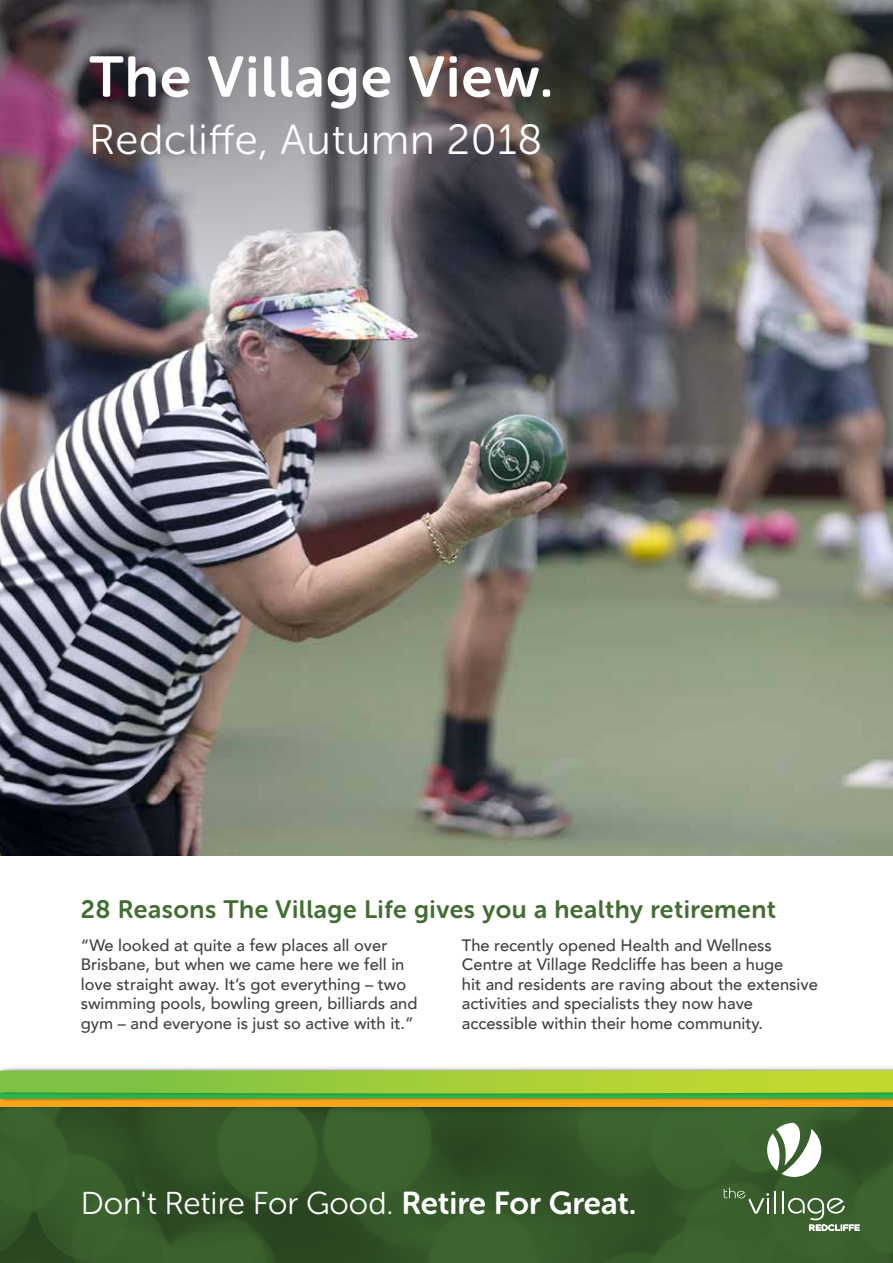
<style>
.page{position:relative;width:893px;height:1263px;background:#fff}
.page>*{position:absolute;margin:0;border:0;box-sizing:border-box;transform-origin:0 0}
.t1{font:57px "Museo Sans Rounded 700";letter-spacing:.02em;color:#fff}
.t2{font:42px "Museo Sans Rounded 300";letter-spacing:.02em;color:#fff}
.t3{font:31.5px "Museo Sans Rounded 300";color:#fff}
.t4{font:25.05px "Museo Sans Rounded 700";letter-spacing:.02em;color:#436d33}
.t5{font:500 16.5px/19.5px "Avenir";color:#414042}
.s1{font-family:"Museo Sans Rounded 700"}
</style>
<div class="page">
<img style="left:0;top:318px;width:893px;height:538px">
<svg style="left:0;top:1117px;width:893px;height:146px;background:#355829"></svg>
<div style="left:0;top:1064px;width:893px;height:53px;background:#000;opacity:.35"></div>
<div style="left:0;top:1084px;width:893px;height:25px;background:#000;opacity:.35"></div>
<div style="left:0;top:1067px;width:893px;height:29px;background:#000;opacity:.35"></div>
<svg style="left:0;top:1070px;width:893px;height:37px;background:#a2bd35"></svg>
<svg style="left:767px;top:1123px;width:54px;height:54px"></svg>
<hr style="left:774px;top:1191px;width:2px;height:22px;background:#fff">
<hr style="left:782px;top:1191px;width:2px;height:22px;background:#fff">
<svg style="left:788px;top:1198px;width:71px;height:32px;background:#65825b"></svg>
<svg style="left:724px;top:1187px;width:45px;height:27px"></svg>
<img style="left:0;top:0;width:893px;height:318px">
<h1 class="t1" style="left:89px;top:45px;width:465px">The Village View.</h1>
<h2 class="t2" style="left:89px;top:117px;width:454px">Redcliffe, Autumn 2018</h2>
<h3 class="t4" style="left:81px;top:895px;width:697px">28 Reasons The Village Life gives you a healthy retirement</h3>
<p class="t5" style="left:81px;top:934px;width:338px">“We looked at quite a few places all over Brisbane, but when we came here we fell in love straight away. It’s got everything – two swimming pools, bowling green, billiards and gym – and everyone is just so active with it.”</p>
<p class="t5" style="left:462px;top:934px;width:358px">The recently opened Health and Wellness Centre at Village Redcliffe has been a huge<br>hit and residents are raving about the extensive activities and specialists they now have accessible within their home community.</p>
<h3 class="t3" style="left:81px;top:1186px;width:557px">Don't Retire For Good. <span class="s1">Retire For Great.</span></h3>
</div>
